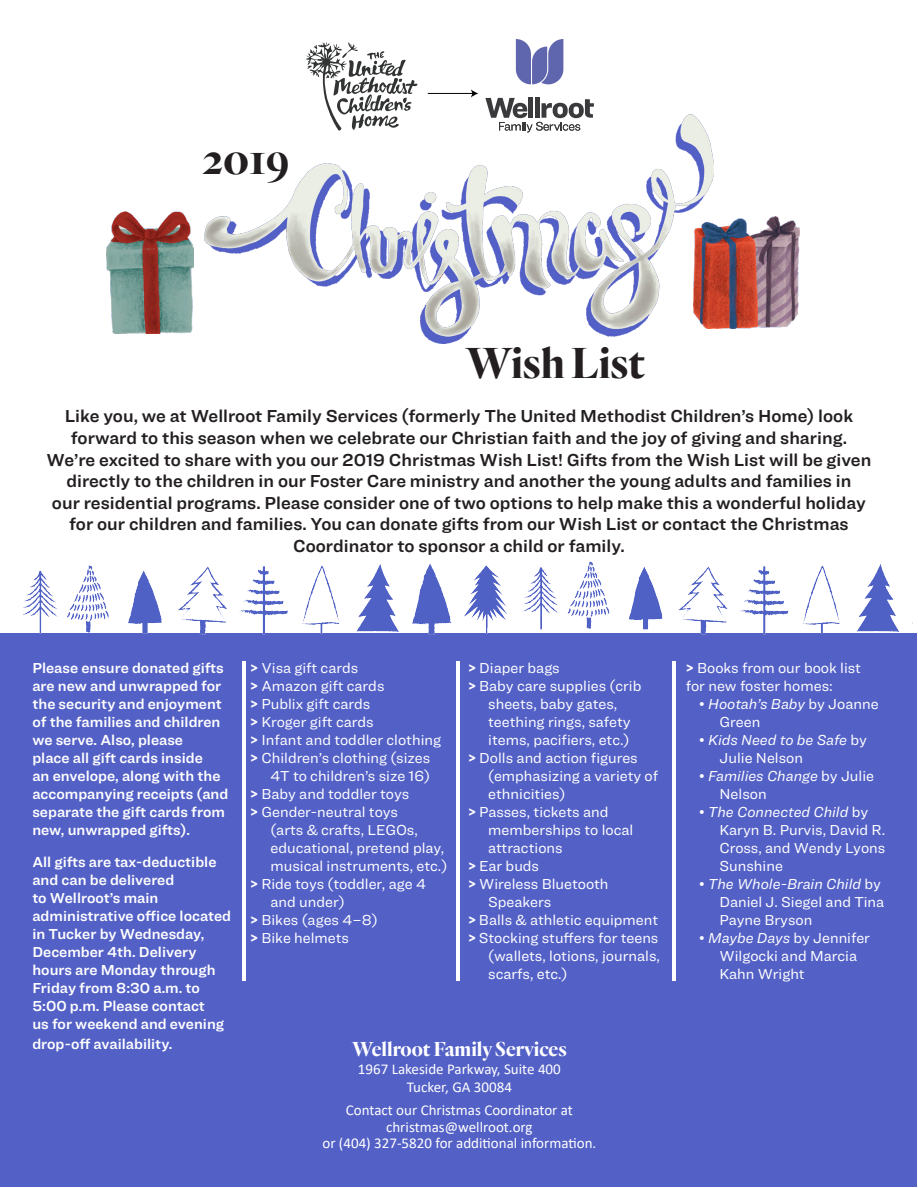
<style>
.page{position:relative;width:918px;height:1188px;background:#fff}
.page>*{position:absolute;margin:0;border:0;box-sizing:border-box;transform-origin:0 0}
.t1{font:700 45px "Quarto";color:#231f20}
.t2{font:700 21px "Quarto";color:#fff}
.t3{font:18px/21.6px "Ringside Regular Semi";color:#231f20;text-align:center}
.t4{font:15px/18px "Ringside";color:#fff}
.t5{font:15px/18px "Ringside Regular Semi";color:#fff}
.t6{font:15px "Calibri";color:#fff}
.t7{font:italic 15px/18px "Ringside";color:#fff}
.s1{font-weight:700}
.s2{font-style:italic}
.s3{font-style:normal}
</style>
<div class="page">
<div style="left:1px;top:634px;width:916px;height:553px;background:#5360c6"></div>
<hr style="left:673px;top:661px;width:3px;height:320px;background:#fff">
<hr style="left:243px;top:661px;width:3px;height:320px;background:#fff">
<img style="left:204px;top:115px;width:510px;height:228px">
<img style="left:693px;top:216px;width:106px;height:113px">
<img style="left:107px;top:212px;width:86px;height:121px">
<svg style="left:516px;top:39px;width:47px;height:45px"></svg>
<div style="left:528px;top:97px;width:5px;height:21px;background:#3a3a3d"></div>
<div style="left:535px;top:97px;width:5px;height:21px;background:#3a3a3d"></div>
<svg style="left:485px;top:98px;width:109px;height:34px"></svg>
<svg style="left:306px;top:42px;width:111px;height:89px"></svg>
<hr style="left:428px;top:93px;width:45px;height:1px;background:#050504">
<svg style="left:471px;top:89px;width:7px;height:9px"></svg>
<hr style="left:457px;top:661px;width:3px;height:320px;background:#fff">
<img style="left:7px;top:561px;width:661px;height:74px">
<img style="left:668px;top:564px;width:244px;height:71px">
<p class="t1" style="left:202px;top:129px;width:89px">2019</p>
<p class="t1" style="left:466px;top:332px;width:180px">Wish List</p>
<p class="t3" style="left:47px;top:405px;width:826px">Like you, we at Wellroot Family Services (formerly The United Methodist Children’s Home) look forward to this season when we celebrate our Christian faith and the joy of giving and sharing.<br>We’re excited to share with you our 2019 Christmas Wish List! Gifts from the Wish List will be given directly to the children in our Foster Care ministry and another the young adults and families in<br>our residential programs. Please consider one of two options to help make this a wonderful holiday for our children and families. You can donate gifts from our Wish List or contact the Christmas Coordinator to sponsor a child or family.</p>
<p class="t5" style="left:32px;top:659px;width:197px">Please ensure donated gifts are new and unwrapped for the security and enjoyment of the families and children we serve. Also, please<br>place all gift cards inside<br>an envelope, along with the accompanying receipts (and separate the gift cards from new, unwrapped gifts).</p>
<p class="t5" style="left:32px;top:852px;width:200px">All gifts are tax-deductible and can be delivered<br>to Wellroot’s main administrative office located in Tucker by Wednesday,<br>December 4th. Delivery hours are Monday through<br>Friday from 8:30 a.m. to<br>5:00 p.m. Please contact<br>us for weekend and evening</p>
<p class="t5" style="left:32px;top:1034px;width:142px">drop-off availability.</p>
<p class="t4" style="left:250px;top:659px;width:110px"><span class="s1">&gt;</span> Visa gift cards</p>
<p class="t4" style="left:250px;top:677px;width:136px"><span class="s1">&gt;</span> Amazon gift cards</p>
<p class="t4" style="left:250px;top:695px;width:122px"><span class="s1">&gt;</span> Publix gift cards</p>
<p class="t4" style="left:250px;top:713px;width:125px"><span class="s1">&gt;</span> Kroger gift cards</p>
<p class="t4" style="left:250px;top:731px;width:192px"><span class="s1">&gt;</span> Infant and toddler clothing</p>
<p class="t4" style="left:250px;top:749px;width:182px;text-align:right"><span class="s1">&gt;</span> Children’s clothing (sizes<br>4T to children’s size 16)</p>
<p class="t4" style="left:250px;top:785px;width:161px"><span class="s1">&gt;</span> Baby and toddler toys</p>
<p class="t4" style="left:270px;top:803px;width:178px;text-indent:-20px"><span class="s1">&gt;</span> Gender-neutral toys<br>(arts &amp; crafts, LEGOs, educational, pretend play, musical instruments, etc.)</p>
<p class="t4" style="left:270px;top:875px;width:157px;text-indent:-20px"><span class="s1">&gt;</span> Ride toys (toddler, age 4 and under)</p>
<p class="t4" style="left:250px;top:911px;width:129px"><span class="s1">&gt;</span> Bikes (ages 4–8)</p>
<p class="t4" style="left:250px;top:929px;width:100px"><span class="s1">&gt;</span> Bike helmets</p>
<p class="t4" style="left:468px;top:659px;width:93px"><span class="s1">&gt;</span> Diaper bags</p>
<p class="t4" style="left:488px;top:677px;width:155px;text-indent:-20px"><span class="s1">&gt;</span> Baby care supplies (crib sheets, baby gates, teething rings, safety items, pacifiers, etc.)</p>
<p class="t4" style="left:488px;top:749px;width:172px;text-indent:-20px"><span class="s1">&gt;</span> Dolls and action figures (emphasizing a variety of ethnicities)</p>
<p class="t4" style="left:488px;top:803px;width:147px;text-indent:-20px"><span class="s1">&gt;</span> Passes, tickets and memberships to local attractions</p>
<p class="t4" style="left:468px;top:857px;width:73px"><span class="s1">&gt;</span> Ear buds</p>
<p class="t4" style="left:488px;top:875px;width:122px;text-indent:-20px"><span class="s1">&gt;</span> Wireless Bluetooth<br>Speakers</p>
<p class="t4" style="left:468px;top:911px;width:192px"><span class="s1">&gt;</span> Balls &amp; athletic equipment</p>
<p class="t4" style="left:488px;top:929px;width:173px;text-align:justify;text-indent:-20px"><span class="s1">&gt;</span> Stocking stuffers for teens (wallets, lotions, journals, scarfs, etc.)</p>
<p class="t2" style="left:352px;top:1035px;width:216px">Wellroot Family Services</p>
<p class="t6" style="left:358px;top:1059px;width:204px">1967 Lakeside Parkway, Suite 400</p>
<p class="t6" style="left:407px;top:1077px;width:107px">Tucker, GA 30084</p>
<p class="t6" style="left:346px;top:1100px;width:229px">Contact our Christmas Coordinator at</p>
<p class="t6" style="left:386px;top:1117px;width:148px">christmas@wellroot.org</p>
<p class="t6" style="left:322px;top:1133px;width:275px">or (404) 327-5820 for additional information.</p>
<p class="t4" style="left:686px;top:659px;width:177px"><span class="s1">&gt;</span> Books from our book list</p>
<p class="t4" style="left:686px;top:677px;width:149px">for new foster homes:</p>
<p class="t4" style="left:720px;top:695px;width:161px;text-indent:-20px">• <span class="s2">Hootah’s Baby</span> by Joanne<br>Green</p>
<p class="t7" style="left:720px;top:731px;width:149px;text-indent:-20px"><span class="s3">•</span> Kids Need to be Safe <span class="s3">by<br>Julie Nelson</span></p>
<p class="t4" style="left:720px;top:767px;width:156px;text-indent:-20px">• <span class="s2">Families Change</span> by Julie<br>Nelson</p>
<p class="t4" style="left:720px;top:803px;width:167px;text-indent:-20px">• <span class="s2">The Connected Child</span> by<br>Karyn B. Purvis, David R.<br>Cross, and Wendy Lyons<br>Sunshine</p>
<p class="t4" style="left:720px;top:875px;width:166px;text-indent:-20px">• <span class="s2">The Whole-Brain Child</span> by<br>Daniel J. Siegel and Tina<br>Payne Bryson</p>
<p class="t4" style="left:720px;top:929px;width:152px;text-indent:-20px">• <span class="s2">Maybe Days</span> by Jennifer<br>Wilgocki and Marcia<br>Kahn Wright</p>
</div>
